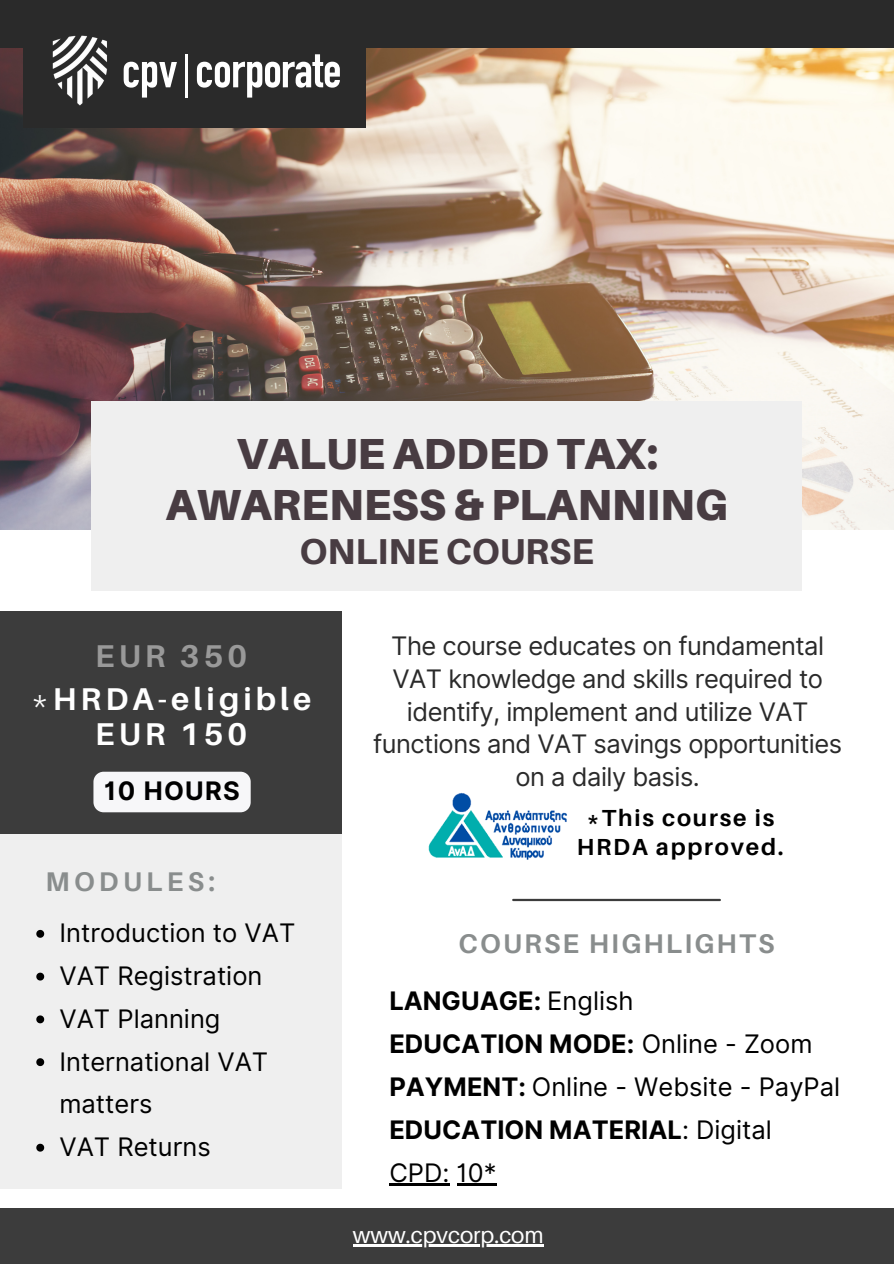
<style>
.page{position:relative;width:894px;height:1264px;background:#fff}
.page>*{position:absolute;margin:0;border:0;box-sizing:border-box;transform-origin:0 0}
.t1{font:900 43.5px/51.8px "Aileron";color:#483c42;text-align:center}
.t2{font:800 36px "Aileron";color:#483c42}
.t3{font:700 31.5px/42.8px "Aileron";letter-spacing:.13em;color:#fff;text-align:center}
.t4{font:700 27px "Aileron";letter-spacing:.08em;color:#898d8d}
.t5{font:700 27px "Aileron";letter-spacing:.16em;color:#898d8d}
.t6{font:25.5px/42.8px "Inter";color:#000}
.t7{font:25.5px/32.7px "Inter";letter-spacing:-.02em;color:#2a2a2a;text-align:center}
.t8{font:700 25.5px "Inter";letter-spacing:.05em;color:#000}
.t9{font:700 23.25px/29.2px "Aileron";letter-spacing:.08em;color:#000;text-align:center}
.t10{font:22.5px "Aileron";color:#fff}
.s1{color:#999}
.s2{font-weight:400}
.s3{font-weight:700}
</style>
<div class="page">
<div style="left:0;top:0;width:893px;height:53px;background:#2a2a2a"></div>
<img style="left:0;top:49px;width:893px;height:480px">
<div style="left:0;top:1208px;width:893px;height:55px;background:#3c3c3c"></div>
<div style="left:91px;top:401px;width:711px;height:190px;background:#efefef"></div>
<div style="left:23px;top:0;width:342px;height:128px;background:#2a2a2a"></div>
<div style="left:0;top:612px;width:341px;height:222px;background:#3c3c3c"></div>
<div style="left:0;top:834px;width:341px;height:354px;background:#efefef"></div>
<svg style="left:124px;top:62px;width:53px;height:36px"></svg>
<svg style="left:197px;top:54px;width:143px;height:44px"></svg>
<hr style="left:185px;top:54px;width:3px;height:44px;background:#fff">
<img style="left:53px;top:35px;width:54px;height:70px">
<hr style="left:513px;top:898px;width:206px;height:3px;background:#3c3c3c">
<hr style="left:353px;top:1244px;width:190px;height:2px;background:#fff">
<svg style="left:36px;top:929px;width:8px;height:8px"></svg>
<svg style="left:36px;top:972px;width:8px;height:8px"></svg>
<svg style="left:36px;top:1015px;width:8px;height:8px"></svg>
<svg style="left:36px;top:1058px;width:8px;height:8px"></svg>
<svg style="left:36px;top:1143px;width:8px;height:8px"></svg>
<hr style="left:389px;top:1183px;width:60px;height:2px;background:#000">
<hr style="left:456px;top:1183px;width:40px;height:2px;background:#000">
<img style="left:428px;top:792px;width:139px;height:68px">
<div style="left:93px;top:771px;width:157px;height:41px;background:#f7f7f9"></div>
<h1 class="t1" style="left:166px;top:426px;width:563px">VALUE ADDED TAX:<br>AWARENESS &amp; PLANNING</h1>
<h1 class="t2" style="left:299px;top:529px;width:296px">ONLINE COURSE</h1>
<p class="t3" style="left:31px;top:634px;width:282px"><span class="s1">EUR 350 </span><span class="s2">*</span>HRDA-eligible</p>
<p class="t3" style="left:95px;top:712px;width:153px">EUR 150</p>
<h4 class="t8" style="left:104px;top:776px;width:137px">10 HOURS</h4>
<p class="t5" style="left:45px;top:864px;width:171px">MODULES:</p>
<h3 class="t6" style="left:59px;top:911px;width:237px">Introduction to VAT</h3>
<p class="t6" style="left:59px;top:954px;width:204px">VAT Registration</p>
<p class="t6" style="left:59px;top:997px;width:162px">VAT Planning</p>
<p class="t6" style="left:59px;top:1039px;width:210px">International VAT matters</p>
<p class="t6" style="left:59px;top:1125px;width:153px">VAT Returns</p>
<p class="t7" style="left:373px;top:630px;width:470px">The course educates on fundamental VAT knowledge and skills required to identify, implement and utilize VAT functions and VAT savings opportunities on a daily basis.</p>
<h3 class="t9" style="left:576px;top:802px;width:208px">*This course is<br>HRDA approved.</h3>
<h4 class="t4" style="left:458px;top:927px;width:317px">COURSE HIGHLIGHTS</h4>
<p class="t6" style="left:389px;top:979px;width:452px"><span class="s3">LANGUAGE:</span> English<br><span class="s3">EDUCATION MODE:</span> Online - Zoom<br><span class="s3">PAYMENT:</span> Online - Website - PayPal<br><span class="s3">EDUCATION MATERIAL</span>: Digital<br>CPD: 10*</p>
<h3 class="t10" style="left:353px;top:1221px;width:192px">www.cpvcorp.com</h3>
</div>
